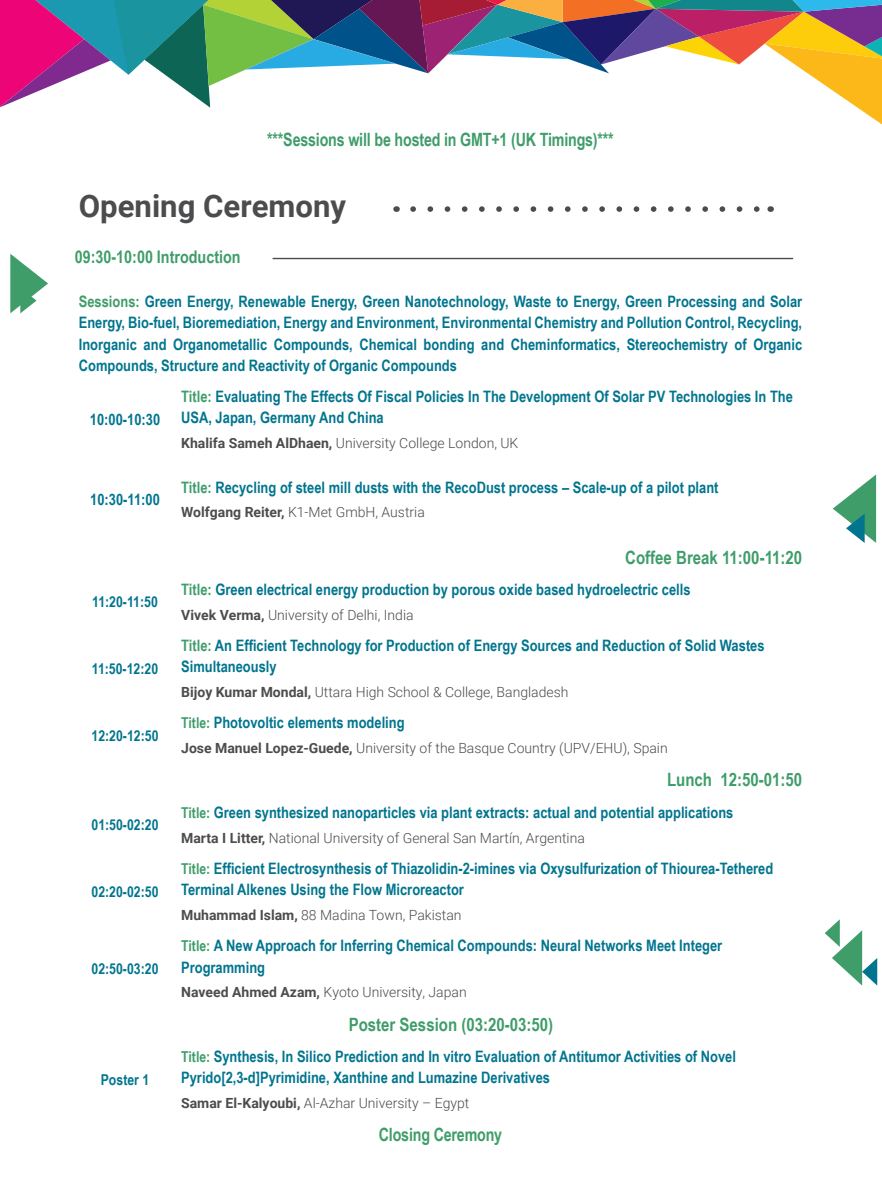
<style>
.page{position:relative;width:882px;height:1197px;background:#fff}
.page>*{position:absolute;margin:0;border:0;box-sizing:border-box;transform-origin:0 0}
.t1{font:700 31.15px "Roboto";color:#4b4c4d}
.t2{font:700 18.38px "Arial Narrow";letter-spacing:-.01em;color:#3f9d6a}
.t3{font:700 18.38px "Arial Narrow";letter-spacing:-.01em;color:#3f9d6a;scale:.95 1}
.Introduction{font:700 17.5px "Arial Narrow";color:#3f9d6a}
.Introduction-2{font:700 15.75px/21.3px "Arial Narrow";color:#01758e}
.t4{font:700 15.05px "Arial Narrow";color:#01758e}
.Introduction-3{font:300 14px "Roboto";color:#4b4c4d}
.s1{color:#3f9d6a}
.s2{font-weight:700}
.s3{font-size:15.05px;color:#3f9d6a}
</style>
<div class="page">
<svg style="left:0;top:0;width:882px;height:125px"></svg>
<svg style="left:833px;top:474px;width:43px;height:69px"></svg>
<svg style="left:825px;top:919px;width:52px;height:67px"></svg>
<svg style="left:10px;top:254px;width:38px;height:59px"></svg>
<svg style="left:413px;top:206px;width:347px;height:6px"></svg>
<hr style="left:273px;top:258px;width:520px;height:1px;background:#4b4c4d">
<p class="t3" style="left:267px;top:126px;width:366px">***Sessions will be hosted in GMT+1 (UK Timings)***</p>
<p class="t1" style="left:79px;top:184px;width:269px">Opening Ceremony</p>
<p class="Introduction" style="left:75px;top:243px;width:167px">09:30-10:00 Introduction</p>
<p class="Introduction-2" style="left:79px;top:290px;width:725px;text-align:justify"><span class="s1">Sessions:</span> Green Energy, Renewable Energy, Green Nanotechnology, Waste to Energy, Green Processing and Solar Energy, Bio-fuel, Bioremediation, Energy and Environment, Environmental Chemistry and Pollution Control, Recycling, Inorganic and Organometallic Compounds, Chemical bonding and Cheminformatics, Stereochemistry of Organic Compounds, Structure and Reactivity of Organic Compounds</p>
<p class="Introduction-2" style="left:90px;top:408px;width:72px">10:00-10:30</p>
<p class="Introduction-2" style="left:181px;top:385px;width:613px"><span class="s1">Title:</span> Evaluating The Effects Of Fiscal Policies In The Development Of Solar PV Technologies In The<br>USA, Japan, Germany And China</p>
<p class="Introduction-3" style="left:181px;top:433px;width:339px"><span class="s2">Khalifa Sameh AlDhaen,</span> University College London, UK</p>
<p class="Introduction-2" style="left:90px;top:488px;width:71px">10:30-11:00</p>
<p class="t4" style="left:92px;top:590px;width:67px">11:20-11:50</p>
<p class="t4" style="left:92px;top:657px;width:68px">11:50-12:20</p>
<p class="t4" style="left:92px;top:724px;width:68px">12:20-12:50</p>
<p class="t4" style="left:92px;top:813px;width:68px">01:50-02:20</p>
<p class="t4" style="left:92px;top:880px;width:68px">02:20-02:50</p>
<p class="t4" style="left:92px;top:957px;width:68px">02:50-03:20</p>
<p class="t4" style="left:101px;top:1068px;width:50px">Poster 1</p>
<p class="Introduction-2" style="left:181px;top:476px;width:539px"><span class="s1">Title:</span> Recycling of steel mill dusts with the RecoDust process – Scale-up of a pilot plant</p>
<p class="Introduction-3" style="left:181px;top:503px;width:245px"><span class="s2">Wolfgang Reiter,</span> K1-Met GmbH, Austria</p>
<p class="t2" style="left:625px;top:543px;width:178px">Coffee Break 11:00-11:20</p>
<p class="Introduction-2" style="left:181px;top:578px;width:511px"><span class="s1">Title:</span> Green electrical energy production by porous oxide based hydroelectric cells</p>
<p class="Introduction-3" style="left:181px;top:605px;width:234px"><span class="s2">Vivek Verma,</span> University of Delhi, India</p>
<p class="Introduction-2" style="left:181px;top:634px;width:585px"><span class="s1">Title:</span> An Efficient Technology for Production of Energy Sources and Reduction of Solid Wastes<br>Simultaneously</p>
<p class="Introduction-3" style="left:181px;top:682px;width:389px"><span class="s2">Bijoy Kumar Mondal,</span> Uttara High School &amp; College, Bangladesh</p>
<p class="Introduction-2" style="left:181px;top:712px;width:225px"><span class="s3">Title:</span> Photovoltic elements modeling</p>
<p class="Introduction-3" style="left:181px;top:739px;width:488px"><span class="s2">Jose Manuel Lopez-Guede,</span> University of the Basque Country (UPV/EHU), Spain</p>
<p class="t2" style="left:667px;top:766px;width:137px">Lunch 12:50-01:50</p>
<p class="Introduction-2" style="left:181px;top:801px;width:554px"><span class="s3">Title:</span> Green synthesized nanoparticles via plant extracts: actual and potential applications</p>
<p class="Introduction-3" style="left:181px;top:828px;width:405px"><span class="s2">Marta I Litter,</span> National University of General San Martín, Argentina</p>
<p class="Introduction-2" style="left:181px;top:857px;width:594px"><span class="s3">Title:</span> Efficient Electrosynthesis of Thiazolidin-2-imines via Oxysulfurization of Thiourea-Tethered<br>Terminal Alkenes Using the Flow Microreactor</p>
<p class="Introduction-3" style="left:181px;top:905px;width:282px"><span class="s2">Muhammad Islam,</span> 88 Madina Town, Pakistan</p>
<p class="Introduction-2" style="left:181px;top:934px;width:543px"><span class="s3">Title:</span> A New Approach for Inferring Chemical Compounds: Neural Networks Meet Integer<br>Programming</p>
<p class="Introduction-3" style="left:181px;top:983px;width:287px"><span class="s2">Naveed Ahmed Azam,</span> Kyoto University, Japan</p>
<p class="t2" style="left:349px;top:1010px;width:206px">Poster Session (03:20-03:50)</p>
<p class="Introduction-2" style="left:181px;top:1045px;width:556px"><span class="s3">Title:</span> Synthesis, In Silico Prediction and In vitro Evaluation of Antitumor Activities of Novel<br>Pyrido[2,3-d]Pyrimidine, Xanthine and Lumazine Derivatives</p>
<p class="Introduction-3" style="left:181px;top:1093px;width:290px"><span class="s2">Samar El-Kalyoubi,</span> Al-Azhar University – Egypt</p>
<p class="t3" style="left:379px;top:1121px;width:131px">Closing Ceremony</p>
</div>
